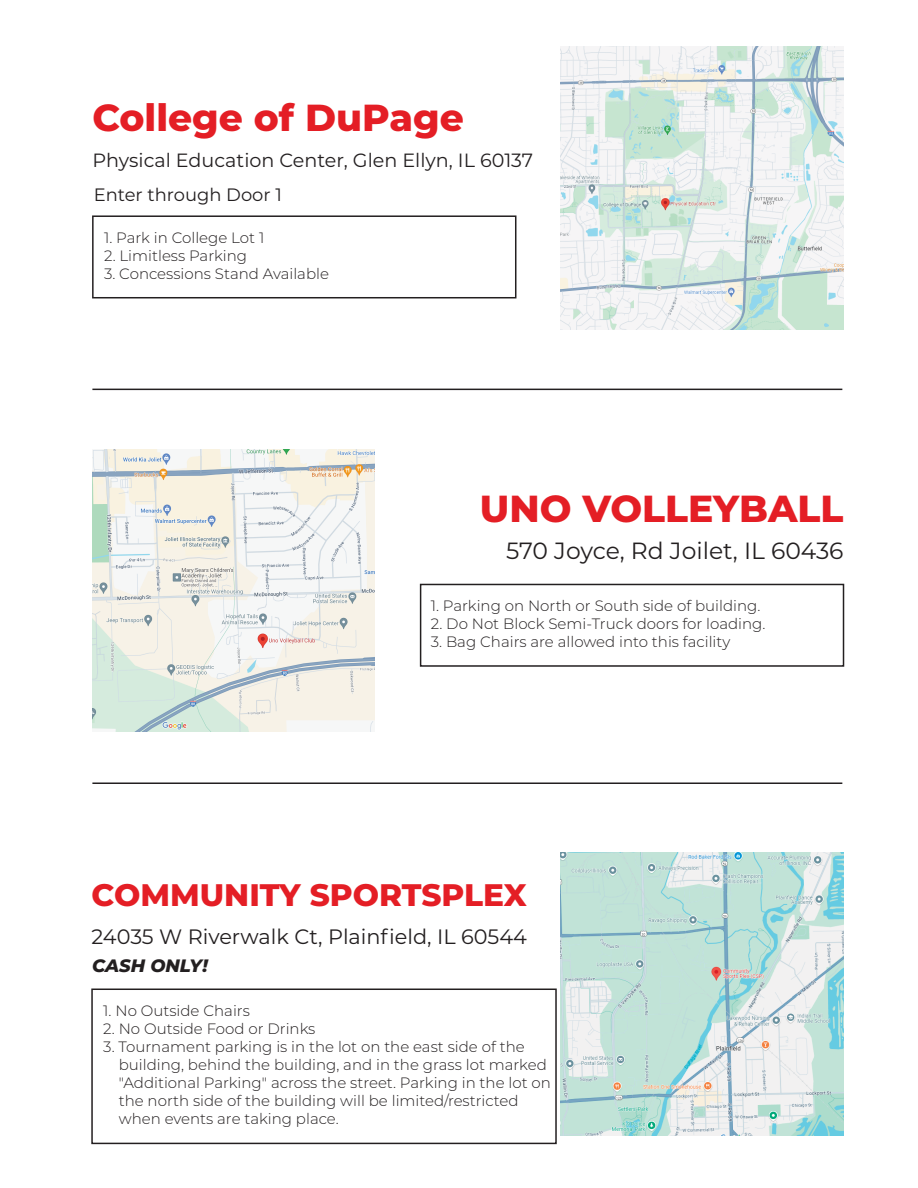
<style>
.page{position:relative;width:918px;height:1188px;background:#fff}
.page>*{position:absolute;margin:0;border:0;box-sizing:border-box;transform-origin:0 0}
.t1{font:800 37.65px "Montserrat";color:#e41e25}
.t2{font:800 31.05px "Montserrat";color:#e41e25}
.t3{font:23.4px "Montserrat";color:#231f20}
.t4{font:20.85px "Montserrat";color:#231f20}
.t5{font:19.2px "Montserrat";color:#231f20}
.t6{font:17.85px "Montserrat";color:#231f20}
.t7{font:italic 800 17.85px "Montserrat";color:#231f20}
.t8{font:300 15px/18px "Montserrat";color:#231f20}
</style>
<div class="page">
<div style="left:92px;top:215px;width:424px;height:83px;border:2px solid #231f20"></div>
<div style="left:91px;top:989px;width:466px;height:155px;border:2px solid #231f20"></div>
<img style="left:561px;top:853px;width:283px;height:282px">
<div style="left:420px;top:584px;width:424px;height:83px;border:2px solid #231f20"></div>
<img style="left:92px;top:449px;width:283px;height:283px">
<hr style="left:92px;top:389px;width:750px;height:1px;background:#231f20">
<hr style="left:92px;top:782px;width:750px;height:2px;background:#231f20">
<img style="left:561px;top:47px;width:283px;height:282px">
<h1 class="t1" style="left:92px;top:90px;width:373px">College of DuPage</h1>
<p class="t5" style="left:92px;top:147px;width:442px">Physical Education Center, Glen Ellyn, IL 60137</p>
<p class="t6" style="left:94px;top:182px;width:190px">Enter through Door 1</p>
<p class="t8" style="left:104px;top:228px;width:162px">1. Park in College Lot 1</p>
<p class="t8" style="left:104px;top:246px;width:145px">2. Limitless Parking</p>
<p class="t8" style="left:104px;top:264px;width:226px">3. Concessions Stand Available</p>
<h1 class="t1" style="left:480px;top:481px;width:365px">UNO VOLLEYBALL</h1>
<h3 class="t3" style="left:506px;top:535px;width:339px">570 Joyce, Rd Joilet, IL 60436</h3>
<p class="t8" style="left:431px;top:597px;width:331px">1. Parking on North or South side of building.</p>
<p class="t8" style="left:431px;top:615px;width:336px">2. Do Not Block Semi-Truck doors for loading.</p>
<p class="t8" style="left:431px;top:633px;width:301px">3. Bag Chairs are allowed into this facility</p>
<h2 class="t2" style="left:92px;top:872px;width:437px">COMMUNITY SPORTSPLEX</h2>
<h3 class="t4" style="left:92px;top:922px;width:437px">24035 W Riverwalk Ct, Plainfield, IL 60544</h3>
<p class="t7" style="left:92px;top:953px;width:117px">CASH ONLY!</p>
<p class="t8" style="left:103px;top:1001px;width:148px">1. No Outside Chairs</p>
<p class="t8" style="left:103px;top:1019px;width:214px">2. No Outside Food or Drinks</p>
<p class="t8" style="left:119px;top:1037px;width:434px;text-indent:-15px">3. Tournament parking is in the lot on the east side of the building, behind the building, and in the grass lot marked "Additional Parking" across the street. Parking in the lot on the north side of the building will be limited/restricted when events are taking place.</p>
</div>
